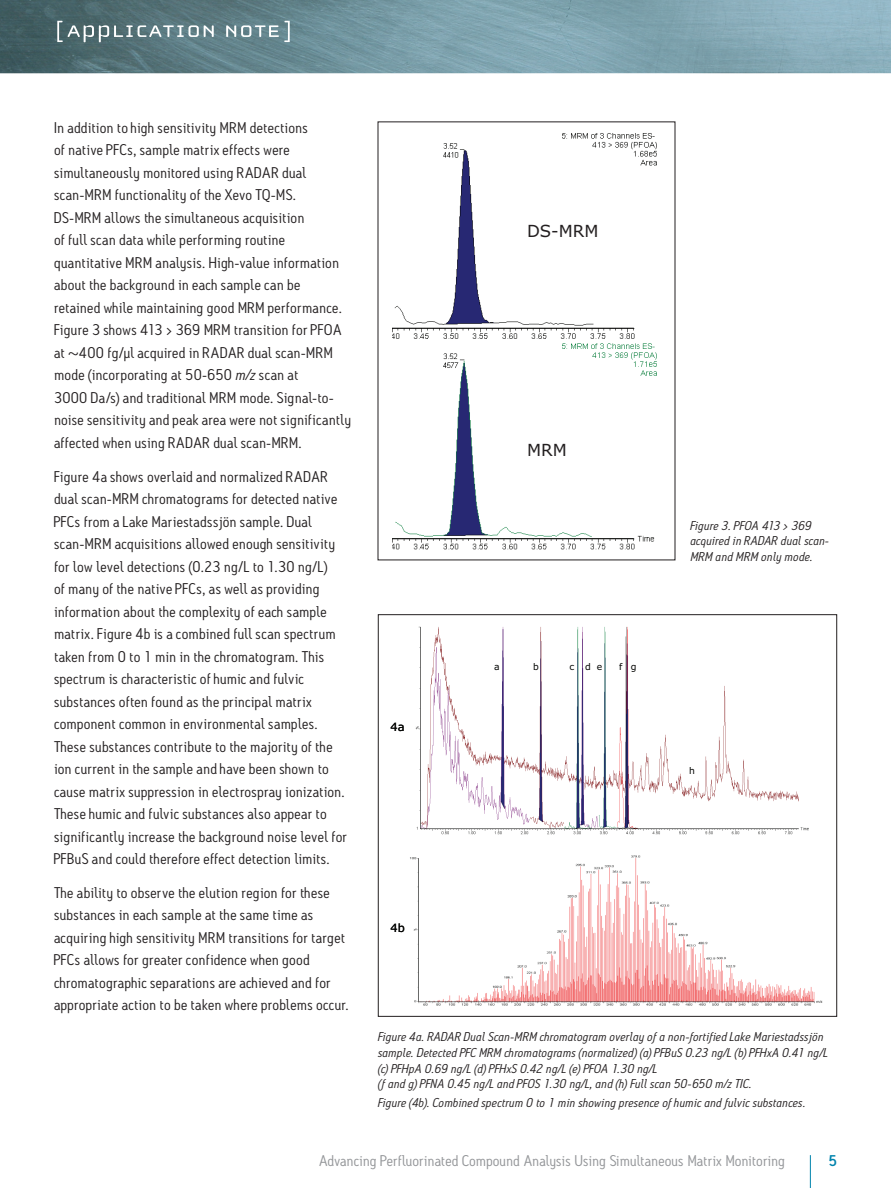
<style>
.page{position:relative;width:891px;height:1188px;background:#fff}
.page>*{position:absolute;margin:0;border:0;box-sizing:border-box;transform-origin:0 0}
.t1{font:21px "Arial Narrow";color:#040503}
.t2{font:16.65px "Verdana";color:#231f20}
.t3{font:15px/22.5px "Antitled OT";letter-spacing:.02em;color:#231f20;scale:1.05 1}
.t4{font:15px "Antitled OT";letter-spacing:.01em;color:#939598;scale:1.05 1}
.t5{font:500 15px "Antitled OT";color:#0083ad;scale:1.05 1}
.t6{font:italic 12.3px/15.8px "Antitled OT";letter-spacing:.02em;color:#231f20;scale:1.05 1}
.t7{font:11.4px "Verdana";color:#040503}
.t8{font:9.15px "Verdana";color:#040503}
.s1{font-style:italic}
</style>
<div class="page">
<hr style="left:810px;top:1155px;width:1px;height:33px;background:#0083ad">
<img style="left:0;top:0;width:891px;height:73px">
<svg style="left:57px;top:21px;width:157px;height:21px;background:#738b8f"></svg>
<svg style="left:226px;top:21px;width:64px;height:21px"></svg>
<img style="left:393px;top:133px;width:264px;height:417px">
<img style="left:415px;top:626px;width:394px;height:209px">
<img style="left:410px;top:855px;width:413px;height:150px">
<p class="t3" style="left:54px;top:116px;width:284px">In addition to high sensitivity MRM detections<br>of native PFCs, sample matrix effects were simultaneously monitored using RADAR dual scan-MRM functionality of the Xevo TQ-MS.<br>DS-MRM allows the simultaneous acquisition<br>of full scan data while performing routine quantitative MRM analysis. High-value information about the background in each sample can be<br>retained while maintaining good MRM performance.<br>Figure 3 shows 413 &gt; 369 MRM transition for PFOA at ~400 fg/µl acquired in RADAR dual scan-MRM mode (incorporating at 50-650 <span class="s1">m/z</span> scan at<br>3000 Da/s) and traditional MRM mode. Signal-to&shy;noise sensitivity and peak area were not significantly affected when using RADAR dual scan-MRM.</p>
<p class="t3" style="left:54px;top:465px;width:281px">Figure 4a shows overlaid and normalized RADAR dual scan-MRM chromatograms for detected native PFCs from a Lake Mariestadssjön sample. Dual scan-MRM acquisitions allowed enough sensitivity for low level detections (0.23 ng/L to 1.30 ng/L)<br>of many of the native PFCs, as well as providing information about the complexity of each sample matrix. Figure 4b is a combined full scan spectrum taken from 0 to 1 min in the chromatogram. This spectrum is characteristic of humic and fulvic substances often found as the principal matrix component common in environmental samples.<br>These substances contribute to the majority of the ion current in the sample and have been shown to cause matrix suppression in electrospray ionization.<br>These humic and fulvic substances also appear to significantly increase the background noise level for PFBuS and could therefore effect detection limits.</p>
<p class="t3" style="left:54px;top:881px;width:282px">The ability to observe the elution region for these substances in each sample at the same time as acquiring high sensitivity MRM transitions for target PFCs allows for greater confidence when good chromatographic separations are achieved and for appropriate action to be taken where problems occur.</p>
<h1 class="t1" style="left:527px;top:215px;width:73px">DS-MRM</h1>
<p class="t7" style="left:391px;top:719px;width:16px">4a</p>
<p class="t7" style="left:391px;top:921px;width:16px">4b</p>
<h1 class="t1" style="left:527px;top:433px;width:43px">MRM</h1>
<p class="t2" style="left:527px;top:439px;width:41px">MRM</p>
<p class="t8" style="left:494px;top:661px;width:7px">a</p>
<p class="t8" style="left:533px;top:661px;width:7px">b</p>
<p class="t8" style="left:569px;top:661px;width:34px">c de</p>
<p class="t8" style="left:619px;top:661px;width:19px">f g</p>
<p class="t8" style="left:572px;top:661px;width:6px">c</p>
<p class="t8" style="left:598px;top:661px;width:7px">e</p>
<p class="t8" style="left:618px;top:661px;width:5px">f</p>
<p class="t6" style="left:690px;top:517px;width:134px">Figure 3. PFOA 413 &gt; 369 acquired in RADAR dual scan-<br>MRM and MRM only mode.</p>
<p class="t8" style="left:689px;top:765px;width:7px">h</p>
<p class="t6" style="left:378px;top:1029px;width:430px">Figure 4a. RADAR Dual Scan-MRM chromatogram overlay of a non-fortified Lake Mariestadssjön sample. Detected PFC MRM chromatograms (normalized) (a) PFBuS 0.23 ng/L (b) PFHxA 0.41 ng/L (c) PFHpA 0.69 ng/L (d) PFHxS 0.42 ng/L (e) PFOA 1.30 ng/L<br>(f and g) PFNA 0.45 ng/L and PFOS 1.30 ng/L, and (h) Full scan 50-650 m/z TIC.</p>
<p class="t6" style="left:378px;top:1095px;width:409px">Figure (4b). Combined spectrum 0 to 1 min showing presence of humic and fulvic substances.</p>
<p class="t4" style="left:319px;top:1151px;width:445px">Advancing Perfluorinated Compound Analysis Using Simultaneous Matrix Monitoring</p>
<p class="t5" style="left:829px;top:1151px;width:10px">5</p>
</div>
